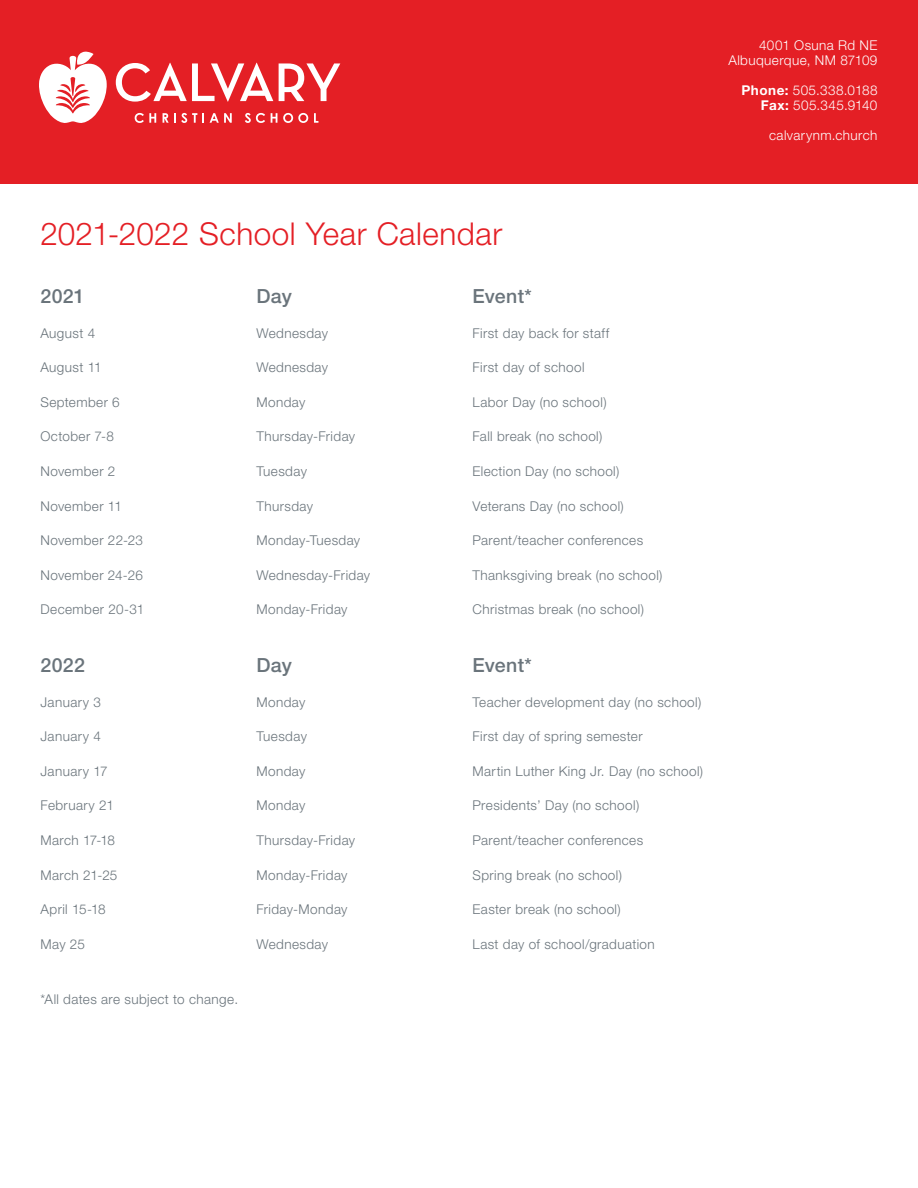
<style>
.page{position:relative;width:918px;height:1188px;background:#fff}
.page>*{position:absolute;margin:0;border:0;box-sizing:border-box;transform-origin:0 0}
.t1{font:300 31.5px "Helvetica Neue LT Std";letter-spacing:.015em;color:#e41f25}
.t2{font:500 19.5px "Helvetica Neue LT Std";letter-spacing:.015em;color:#6a747b}
.t3{font:300 13.5px "Helvetica Neue LT Std";letter-spacing:.03em;color:#6a747b}
.t4{font:300 13.5px/15px "Helvetica Neue LT Std";letter-spacing:.03em;color:#fff;text-align:right}
.s1{font-weight:700}
</style>
<div class="page">
<div style="left:0;top:0;width:918px;height:184px;background:#e41f25"></div>
<svg style="left:116px;top:63px;width:157px;height:39px"></svg>
<svg style="left:279px;top:63px;width:61px;height:38px"></svg>
<svg style="left:39px;top:51px;width:68px;height:72px"></svg>
<svg style="left:135px;top:113px;width:21px;height:10px"></svg>
<svg style="left:163px;top:113px;width:34px;height:10px"></svg>
<svg style="left:210px;top:113px;width:22px;height:10px"></svg>
<svg style="left:245px;top:113px;width:20px;height:10px"></svg>
<svg style="left:271px;top:113px;width:6px;height:10px"></svg>
<svg style="left:283px;top:113px;width:25px;height:10px"></svg>
<svg style="left:314px;top:113px;width:4px;height:10px"></svg>
<p class="t4" style="left:728px;top:38px;width:151px">4001 Osuna Rd NE<br>Albuquerque, NM 87109</p>
<p class="t4" style="left:742px;top:83px;width:137px"><span class="s1">Phone:</span> 505.338.0188<br><span class="s1">Fax:</span> 505.345.9140</p>
<p class="t4" style="left:769px;top:128px;width:110px">calvarynm.church</p>
<h1 class="t1" style="left:40px;top:215px;width:463px">2021-2022 School Year Calendar</h1>
<h2 class="t2" style="left:40px;top:285px;width:46px">2021</h2>
<h2 class="t2" style="left:256px;top:285px;width:37px">Day</h2>
<h2 class="t2" style="left:472px;top:285px;width:61px">Event*</h2>
<p class="t3" style="left:40px;top:325px;width:56px">August 4</p>
<p class="t3" style="left:256px;top:325px;width:73px">Wednesday</p>
<p class="t3" style="left:472px;top:325px;width:138px">First day back for staff</p>
<p class="t3" style="left:40px;top:359px;width:63px">August 11</p>
<p class="t3" style="left:256px;top:359px;width:73px">Wednesday</p>
<p class="t3" style="left:472px;top:359px;width:114px">First day of school</p>
<p class="t3" style="left:40px;top:394px;width:81px">September 6</p>
<p class="t3" style="left:256px;top:394px;width:50px">Monday</p>
<p class="t3" style="left:472px;top:394px;width:136px">Labor Day (no school)</p>
<p class="t3" style="left:40px;top:428px;width:75px">October 7-8</p>
<p class="t3" style="left:256px;top:428px;width:100px">Thursday-Friday</p>
<p class="t3" style="left:472px;top:428px;width:131px">Fall break (no school)</p>
<p class="t3" style="left:40px;top:463px;width:76px">November 2</p>
<p class="t3" style="left:256px;top:463px;width:52px">Tuesday</p>
<p class="t3" style="left:472px;top:463px;width:148px">Election Day (no school)</p>
<p class="t3" style="left:40px;top:497px;width:83px">November 11</p>
<p class="t3" style="left:256px;top:497px;width:58px">Thursday</p>
<p class="t3" style="left:472px;top:497px;width:153px">Veterans Day (no school)</p>
<p class="t3" style="left:40px;top:532px;width:104px">November 22-23</p>
<p class="t3" style="left:257px;top:532px;width:105px">Monday-Tuesday</p>
<p class="t3" style="left:473px;top:532px;width:172px">Parent/teacher conferences</p>
<p class="t3" style="left:40px;top:566px;width:104px">November 24-26</p>
<p class="t3" style="left:256px;top:566px;width:115px">Wednesday-Friday</p>
<p class="t3" style="left:472px;top:566px;width:192px">Thanksgiving break (no school)</p>
<p class="t3" style="left:40px;top:601px;width:105px">December 20-31</p>
<p class="t3" style="left:256px;top:601px;width:92px">Monday-Friday</p>
<p class="t3" style="left:472px;top:601px;width:173px">Christmas break (no school)</p>
<h2 class="t2" style="left:40px;top:654px;width:46px">2022</h2>
<h2 class="t2" style="left:256px;top:654px;width:37px">Day</h2>
<h2 class="t2" style="left:473px;top:654px;width:61px">Event*</h2>
<p class="t3" style="left:40px;top:694px;width:62px">January 3</p>
<p class="t3" style="left:256px;top:694px;width:50px">Monday</p>
<p class="t3" style="left:472px;top:694px;width:230px">Teacher development day (no school)</p>
<p class="t3" style="left:40px;top:728px;width:62px">January 4</p>
<p class="t3" style="left:256px;top:728px;width:52px">Tuesday</p>
<p class="t3" style="left:472px;top:728px;width:172px">First day of spring semester</p>
<p class="t3" style="left:40px;top:763px;width:69px">January 17</p>
<p class="t3" style="left:256px;top:763px;width:50px">Monday</p>
<p class="t3" style="left:472px;top:763px;width:232px">Martin Luther King Jr. Day (no school)</p>
<p class="t3" style="left:40px;top:797px;width:75px">February 21</p>
<p class="t3" style="left:257px;top:797px;width:50px">Monday</p>
<p class="t3" style="left:472px;top:797px;width:168px">Presidents’ Day (no school)</p>
<p class="t3" style="left:40px;top:832px;width:76px">March 17-18</p>
<p class="t3" style="left:256px;top:832px;width:100px">Thursday-Friday</p>
<p class="t3" style="left:472px;top:832px;width:172px">Parent/teacher conferences</p>
<p class="t3" style="left:40px;top:866px;width:78px">March 21-25</p>
<p class="t3" style="left:256px;top:866px;width:92px">Monday-Friday</p>
<p class="t3" style="left:472px;top:866px;width:151px">Spring break (no school)</p>
<p class="t3" style="left:40px;top:901px;width:67px">April 15-18</p>
<p class="t3" style="left:256px;top:901px;width:93px">Friday-Monday</p>
<p class="t3" style="left:472px;top:901px;width:150px">Easter break (no school)</p>
<p class="t3" style="left:40px;top:935px;width:46px">May 25</p>
<p class="t3" style="left:256px;top:935px;width:73px">Wednesday</p>
<p class="t3" style="left:472px;top:935px;width:184px">Last day of school/graduation</p>
<p class="t3" style="left:40px;top:991px;width:199px">*All dates are subject to change.</p>
</div>
